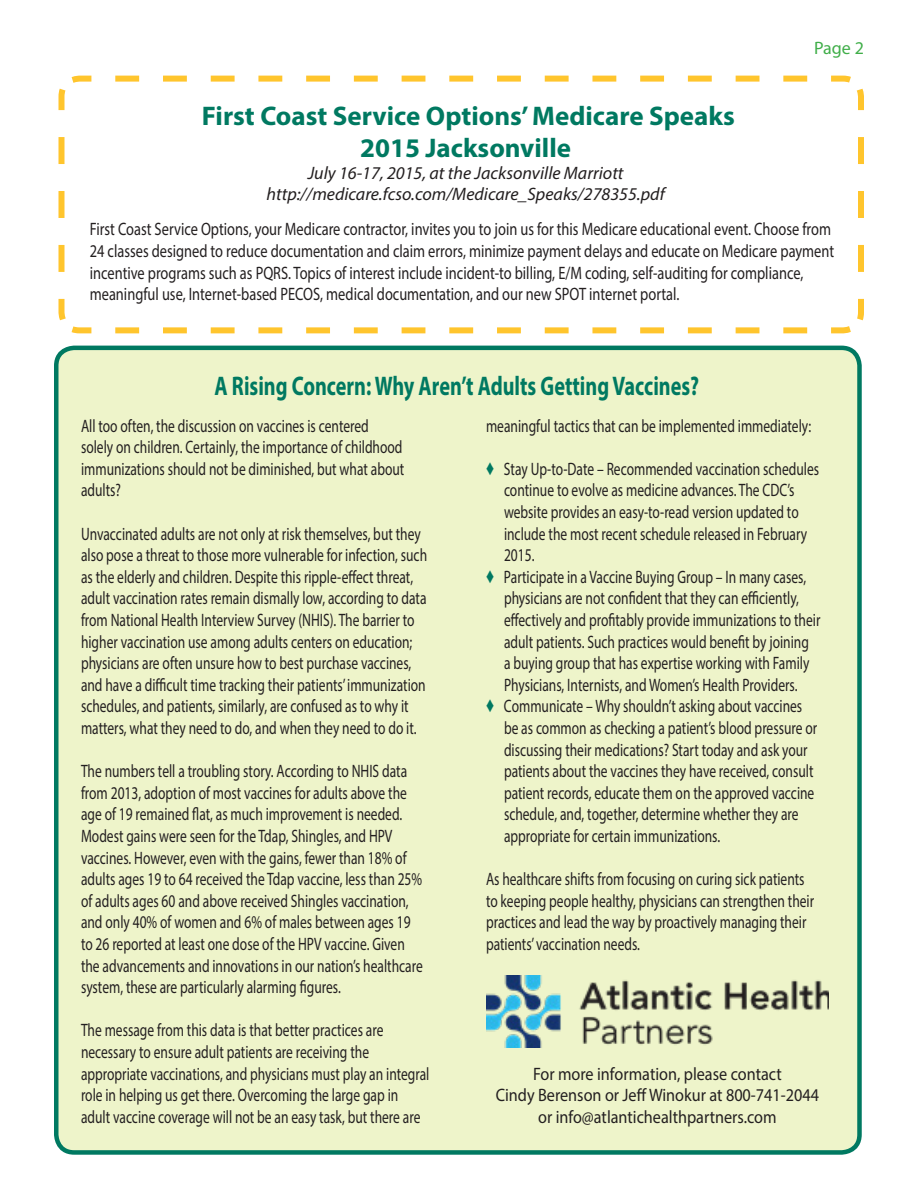
<style>
.page{position:relative;width:918px;height:1188px;background:#fff}
.page>*{position:absolute;margin:0;border:0;box-sizing:border-box;transform-origin:0 0}
.t1{font:700 27px "Myriad Pro";color:#007961}
.t2{font:700 27px "Myriad Pro";color:#007961;scale:.75 1}
.t3{font:18px/21.6px "Myriad Pro";color:#231f20;scale:.75 1}
.t4{font:18px/21.6px "Myriad Pro";color:#231f20;scale:.8 1}
.t5{font:18px "Myriad Pro";color:#231f20;scale:.9 1}
.t6{font:italic 18px "Myriad Pro";color:#231f20}
.t7{font:18px "Myriad Pro";color:#40ae49}
.s1{color:#007961}
</style>
<div class="page">
<div style="left:56px;top:348px;width:804px;height:804px;background:#eef4ca;border-radius:18px"></div>
<div style="left:54px;top:346px;width:808px;height:809px;border:4px solid #007961;border-radius:18px"></div>
<img style="left:487px;top:975px;width:342px;height:72px">
<svg style="left:58px;top:75px;width:806px;height:259px"></svg>
<p class="t7" style="left:814px;top:37px;width:51px">Page 2</p>
<p class="t1" style="left:202px;top:98px;width:534px">First Coast Service Options’ Medicare Speaks</p>
<p class="t1" style="left:360px;top:130px;width:212px">2015 Jacksonville</p>
<p class="t6" style="left:308px;top:162px;width:317px">July 16-17, 2015, at the Jacksonville Marriott</p>
<p class="t6" style="left:267px;top:183px;width:400px">http://medicare.fcso.com/Medicare_Speaks/278355.pdf</p>
<p class="t4" style="left:90px;top:218px;width:932px">First Coast Service Options, your Medicare contractor, invites you to join us for this Medicare educational event. Choose from 24 classes designed to reduce documentation and claim errors, minimize payment delays and educate on Medicare payment incentive programs such as PQRS. Topics of interest include incident-to billing, E/M coding, self-auditing for compliance, meaningful use, Internet-based PECOS, medical documentation, and our new SPOT internet portal.</p>
<p class="t2" style="left:214px;top:368px;width:648px">A Rising Concern: Why Aren’t Adults Getting Vaccines?</p>
<p class="t3" style="left:81px;top:414px;width:433px">All too often, the discussion on vaccines is centered solely on children. Certainly, the importance of childhood immunizations should not be diminished, but what about adults?</p>
<p class="t3" style="left:81px;top:522px;width:463px">Unvaccinated adults are not only at risk themselves, but they also pose a threat to those more vulnerable for infection, such as the elderly and children. Despite this ripple-effect threat, adult vaccination rates remain dismally low, according to data from National Health Interview Survey (NHIS). The barrier to higher vaccination use among adults centers on education; physicians are often unsure how to best purchase vaccines, and have a difficult time tracking their patients’ immunization schedules, and patients, similarly, are confused as to why it matters, what they need to do, and when they need to do it.</p>
<p class="t3" style="left:81px;top:760px;width:457px">The numbers tell a troubling story. According to NHIS data from 2013, adoption of most vaccines for adults above the age of 19 remained flat, as much improvement is needed.<br>Modest gains were seen for the Tdap, Shingles, and HPV vaccines. However, even with the gains, fewer than 18% of adults ages 19 to 64 received the Tdap vaccine, less than 25% of adults ages 60 and above received Shingles vaccination, and only 40% of women and 6% of males between ages 19 to 26 reported at least one dose of the HPV vaccine. Given the advancements and innovations in our nation’s healthcare system, these are particularly alarming figures.</p>
<p class="t3" style="left:81px;top:1019px;width:466px">The message from this data is that better practices are necessary to ensure adult patients are receiving the appropriate vaccinations, and physicians must play an integral role in helping us get there. Overcoming the large gap in adult vaccine coverage will not be an easy task, but there are</p>
<p class="t3" style="left:486px;top:414px;width:435px">meaningful tactics that can be implemented immediately:</p>
<p class="t3" style="left:504px;top:458px;width:422px;text-indent:-18px"><span class="s1">♦</span> Stay Up-to-Date – Recommended vaccination schedules continue to evolve as medicine advances. The CDC’s website provides an easy-to-read version updated to include the most recent schedule released in February 2015.</p>
<p class="t3" style="left:504px;top:566px;width:423px;text-indent:-18px"><span class="s1">♦</span> Participate in a Vaccine Buying Group – In many cases, physicians are not confident that they can efficiently, effectively and profitably provide immunizations to their adult patients. Such practices would benefit by joining<br>a buying group that has expertise working with Family Physicians, Internists, and Women’s Health Providers.</p>
<p class="t3" style="left:504px;top:695px;width:419px;text-indent:-18px"><span class="s1">♦</span> Communicate – Why shouldn’t asking about vaccines be as common as checking a patient’s blood pressure or discussing their medications? Start today and ask your patients about the vaccines they have received, consult patient records, educate them on the approved vaccine schedule, and, together, determine whether they are appropriate for certain immunizations.</p>
<p class="t3" style="left:486px;top:868px;width:439px">As healthcare shifts from focusing on curing sick patients to keeping people healthy, physicians can strengthen their practices and lead the way by proactively managing their patients’ vaccination needs.</p>
<p class="t5" style="left:533px;top:1062px;width:278px">For more information, please contact</p>
<p class="t5" style="left:496px;top:1084px;width:361px">Cindy Berenson or Jeff Winokur at 800-741-2044</p>
<p class="t5" style="left:538px;top:1106px;width:267px">or info@atlantichealthpartners.com</p>
</div>
